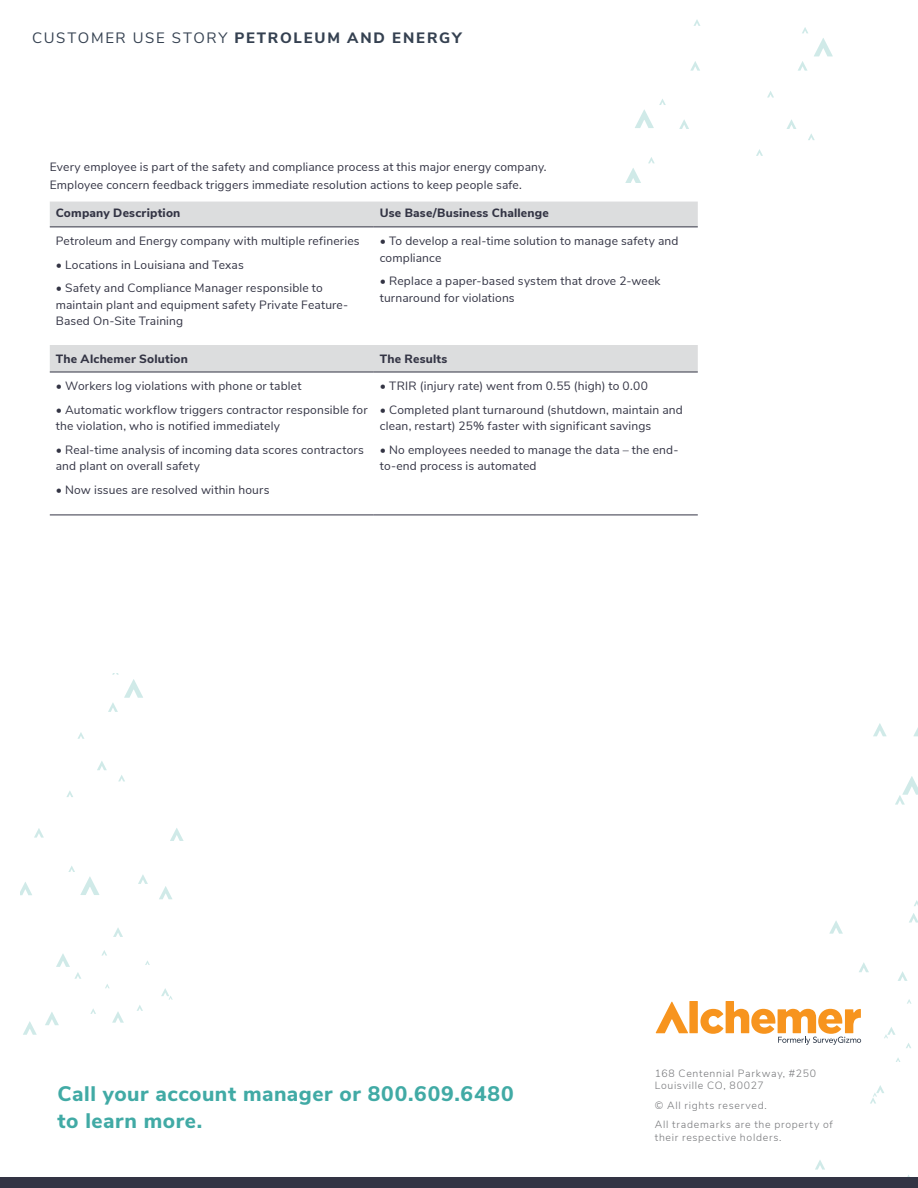
<style>
.page{position:relative;width:918px;height:1188px;background:#fff}
.page>*{position:absolute;margin:0;border:0;box-sizing:border-box;transform-origin:0 0}
.t1{font:800 21px/27px "Nunito Sans";letter-spacing:.025em;color:#41aaa5}
.t2{font:800 15px "Nunito Sans";letter-spacing:.125em;color:#354151}
.t3{font:12px/16.5px "Nunito Sans";letter-spacing:.015em;color:#333444}
.t4{font:800 12px "Nunito Sans";letter-spacing:.015em;color:#333444}
.t5{font:300 10.5px/12.6px "Nunito Sans";letter-spacing:.07em;color:#77787b}
.s1{font-weight:400}
</style>
<div class="page">
<svg style="left:802px;top:27px;width:6px;height:6px"></svg>
<svg style="left:694px;top:19px;width:6px;height:7px"></svg>
<svg style="left:808px;top:133px;width:7px;height:7px"></svg>
<svg style="left:814px;top:38px;width:19px;height:18px"></svg>
<svg style="left:679px;top:119px;width:10px;height:10px"></svg>
<svg style="left:787px;top:119px;width:9px;height:10px"></svg>
<svg style="left:756px;top:149px;width:7px;height:7px"></svg>
<svg style="left:626px;top:157px;width:29px;height:25px"></svg>
<svg style="left:690px;top:61px;width:10px;height:10px"></svg>
<svg style="left:798px;top:61px;width:10px;height:10px"></svg>
<svg style="left:767px;top:91px;width:7px;height:7px"></svg>
<svg style="left:635px;top:99px;width:31px;height:29px"></svg>
<svg style="left:656px;top:1001px;width:205px;height:44px"></svg>
<svg style="left:50px;top:202px;width:648px;height:170px"></svg>
<hr style="left:50px;top:227px;width:324px;height:1px;background:#333444">
<hr style="left:374px;top:227px;width:324px;height:1px;background:#333444">
<hr style="left:50px;top:515px;width:324px;height:1px;background:#333444">
<hr style="left:374px;top:515px;width:324px;height:1px;background:#333444">
<hr style="left:50px;top:372px;width:324px;height:1px;background:#333444">
<hr style="left:374px;top:372px;width:324px;height:1px;background:#333444">
<svg style="left:914px;top:900px;width:4px;height:6px"></svg>
<svg style="left:873px;top:723px;width:14px;height:13px"></svg>
<svg style="left:859px;top:962px;width:10px;height:10px"></svg>
<svg style="left:829px;top:921px;width:14px;height:13px"></svg>
<svg style="left:906px;top:1043px;width:5px;height:5px"></svg>
<svg style="left:815px;top:1160px;width:10px;height:10px"></svg>
<svg style="left:870px;top:1085px;width:14px;height:19px"></svg>
<svg style="left:895px;top:776px;width:23px;height:29px"></svg>
<svg style="left:898px;top:971px;width:10px;height:10px"></svg>
<svg style="left:884px;top:1027px;width:11px;height:11px"></svg>
<svg style="left:913px;top:727px;width:5px;height:9px"></svg>
<svg style="left:909px;top:913px;width:9px;height:10px"></svg>
<svg style="left:907px;top:999px;width:5px;height:5px"></svg>
<div style="left:0;top:1177px;width:918px;height:11px;background:#333444"></div>
<svg style="left:23px;top:1021px;width:14px;height:14px"></svg>
<svg style="left:21px;top:882px;width:11px;height:13px"></svg>
<svg style="left:112px;top:1012px;width:12px;height:11px"></svg>
<svg style="left:161px;top:988px;width:12px;height:12px"></svg>
<svg style="left:118px;top:775px;width:7px;height:6px"></svg>
<svg style="left:138px;top:875px;width:10px;height:9px"></svg>
<svg style="left:113px;top:928px;width:10px;height:9px"></svg>
<svg style="left:145px;top:960px;width:5px;height:5px"></svg>
<svg style="left:34px;top:828px;width:10px;height:10px"></svg>
<svg style="left:68px;top:866px;width:31px;height:29px"></svg>
<svg style="left:45px;top:1012px;width:14px;height:13px"></svg>
<svg style="left:159px;top:886px;width:13px;height:13px"></svg>
<svg style="left:97px;top:761px;width:10px;height:9px"></svg>
<svg style="left:66px;top:791px;width:7px;height:6px"></svg>
<svg style="left:90px;top:1008px;width:6px;height:6px"></svg>
<svg style="left:56px;top:954px;width:25px;height:25px"></svg>
<svg style="left:137px;top:1005px;width:6px;height:6px"></svg>
<svg style="left:170px;top:828px;width:14px;height:13px"></svg>
<svg style="left:108px;top:674px;width:35px;height:38px"></svg>
<svg style="left:78px;top:732px;width:6px;height:7px"></svg>
<svg style="left:101px;top:950px;width:6px;height:6px"></svg>
<p class="t2" style="left:32px;top:27px;width:431px"><span class="s1">CUSTOMER USE STORY</span> PETROLEUM AND ENERGY</p>
<p class="t3" style="left:50px;top:157px;width:498px;line-height:18px">Every employee is part of the safety and compliance process at this major energy company.<br>Employee concern feedback triggers immediate resolution actions to keep people safe.</p>
<p class="t4" style="left:56px;top:204px;width:126px">Company Description</p>
<p class="t4" style="left:380px;top:204px;width:171px">Use Base/Business Challenge</p>
<p class="t3" style="left:56px;top:232px;width:305px">Petroleum and Energy company with multiple refineries</p>
<p class="t3" style="left:56px;top:255px;width:190px">• Locations in Louisiana and Texas</p>
<p class="t3" style="left:56px;top:279px;width:294px">• Safety and Compliance Manager responsible to maintain plant and equipment safety Private Feature-<br>Based On-Site Training</p>
<p class="t3" style="left:380px;top:232px;width:300px">• To develop a real-time solution to manage safety and compliance</p>
<p class="t3" style="left:380px;top:272px;width:282px">• Replace a paper-based system that drove 2-week turnaround for violations</p>
<p class="t4" style="left:56px;top:350px;width:134px">The Alchemer Solution</p>
<p class="t4" style="left:380px;top:350px;width:69px">The Results</p>
<p class="t3" style="left:56px;top:377px;width:247px">• Workers log violations with phone or tablet</p>
<p class="t3" style="left:56px;top:400px;width:313px">• Automatic workflow triggers contractor responsible for the violation, who is notified immediately</p>
<p class="t3" style="left:56px;top:441px;width:310px">• Real-time analysis of incoming data scores contractors and plant on overall safety</p>
<p class="t3" style="left:56px;top:481px;width:215px">• Now issues are resolved within hours</p>
<p class="t3" style="left:380px;top:377px;width:270px">• TRIR (injury rate) went from 0.55 (high) to 0.00</p>
<p class="t3" style="left:380px;top:400px;width:305px">• Completed plant turnaround (shutdown, maintain and clean, restart) 25% faster with significant savings</p>
<p class="t3" style="left:380px;top:441px;width:300px">• No employees needed to manage the data – the end&shy;to-end process is automated</p>
<h1 class="t1" style="left:58px;top:1079px;width:458px">Call your account manager or 800.609.6480 to learn more.</h1>
<p class="t5" style="left:655px;top:1066px;width:163px">168 Centennial Parkway, #250<br>Louisville CO, 80027</p>
<p class="t5" style="left:655px;top:1095px;width:180px;line-height:19.4px">© All rights reserved.<br>All trademarks are the property of</p>
<p class="t5" style="left:655px;top:1130px;width:128px">their respective holders.</p>
</div>
